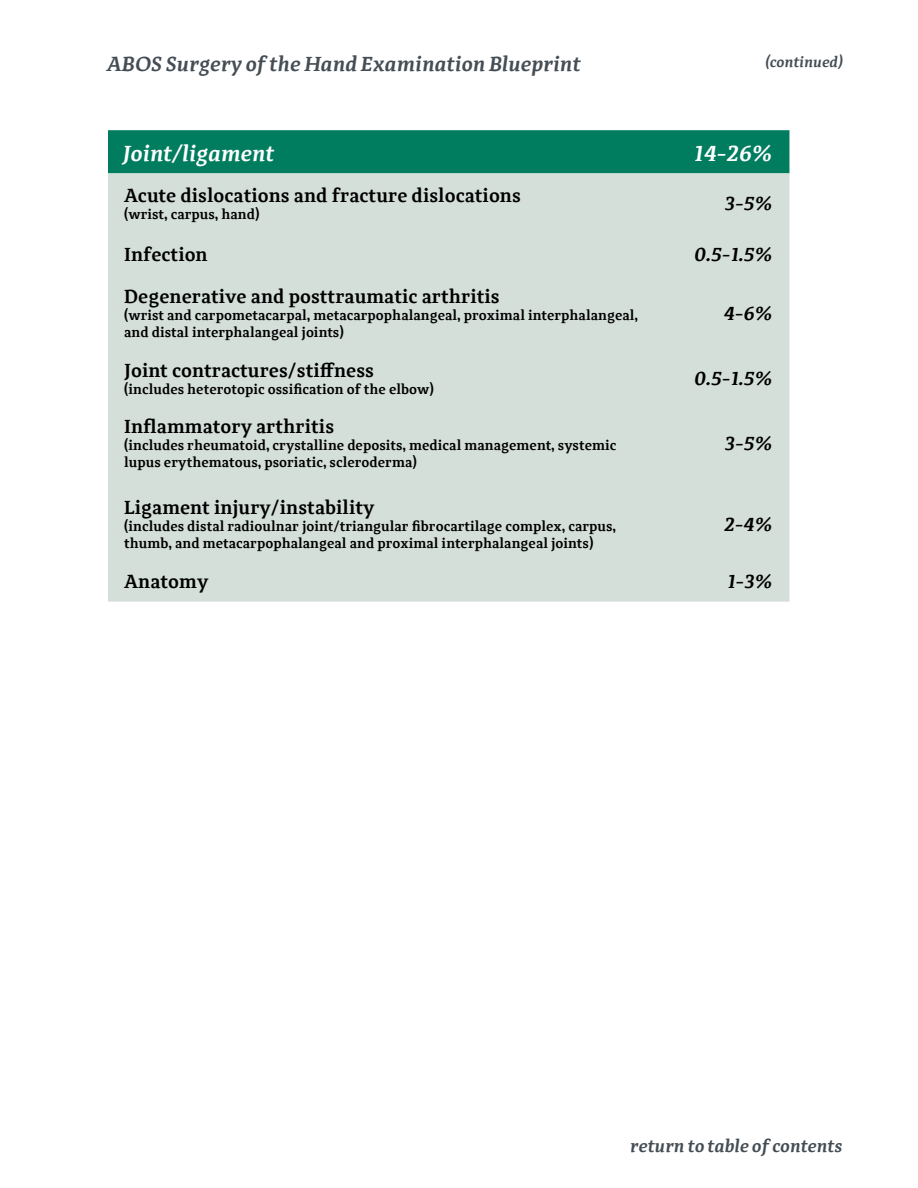
<style>
.page{position:relative;width:918px;height:1188px;background:#fff}
.page>*{position:absolute;margin:0;border:0;box-sizing:border-box;transform-origin:0 0}
.t1{font:italic 600 22.5px "Adagio Serif";color:#fff}
.t2{font:italic 600 21px "Adagio Serif";color:#444d54}
.t3{font:600 19.5px "Adagio Serif";color:#000}
.t4{font:italic 600 19.5px "Adagio Serif";color:#000}
.t5{font:italic 600 18px "Adagio Serif";color:#444d54}
.t6{font:italic 600 15px "Adagio Serif";color:#444d54}
.t7{font:600 14.25px/17.1px "Adagio Serif";color:#000}
</style>
<div class="page">
<div style="left:108px;top:130px;width:681px;height:43px;background:#007c5f"></div>
<div style="left:108px;top:173px;width:681px;height:429px;background:#d5dfda"></div>
<h2 class="t2" style="left:108px;top:51px;width:475px">ABOS Surgery of the Hand Examination Blueprint</h2>
<p class="t6" style="left:766px;top:52px;width:79px">(continued)</p>
<h1 class="t1" style="left:124px;top:139px;width:153px">Joint/ligament</h1>
<h1 class="t1" style="left:695px;top:139px;width:79px">14-26%</h1>
<h3 class="t3" style="left:124px;top:183px;width:398px">Acute dislocations and fracture dislocations</h3>
<p class="t7" style="left:124px;top:206px;width:137px">(wrist, carpus, hand)</p>
<h3 class="t4" style="left:726px;top:191px;width:49px">3-5%</h3>
<h3 class="t3" style="left:124px;top:242px;width:85px">Infection</h3>
<h3 class="t4" style="left:695px;top:242px;width:79px">0.5-1.5%</h3>
<h3 class="t3" style="left:124px;top:284px;width:377px">Degenerative and posttraumatic arthritis</h3>
<p class="t7" style="left:124px;top:307px;width:515px">(wrist and carpometacarpal, metacarpophalangeal, proximal interphalangeal, and distal interphalangeal joints)</p>
<h3 class="t4" style="left:725px;top:301px;width:50px">4-6%</h3>
<h3 class="t3" style="left:124px;top:357px;width:251px">Joint contractures/stiffness</h3>
<p class="t7" style="left:124px;top:381px;width:311px">(includes heterotopic ossification of the elbow)</p>
<h3 class="t4" style="left:695px;top:366px;width:79px">0.5-1.5%</h3>
<h3 class="t3" style="left:124px;top:414px;width:212px">Inflammatory arthritis</h3>
<p class="t7" style="left:124px;top:437px;width:494px">(includes rheumatoid, crystalline deposits, medical management, systemic lupus erythematous, psoriatic, scleroderma)</p>
<h3 class="t4" style="left:726px;top:431px;width:49px">3-5%</h3>
<h3 class="t3" style="left:124px;top:495px;width:252px">Ligament injury/instability</h3>
<p class="t7" style="left:124px;top:518px;width:493px">(includes distal radioulnar joint/triangular fibrocartilage complex, carpus, thumb, and metacarpophalangeal and proximal interphalangeal joints)</p>
<h3 class="t4" style="left:725px;top:512px;width:49px">2-4%</h3>
<h3 class="t3" style="left:124px;top:568px;width:86px">Anatomy</h3>
<h3 class="t4" style="left:728px;top:569px;width:46px">1-3%</h3>
<p class="t5" style="left:631px;top:1135px;width:214px">return to table of contents</p>
</div>
